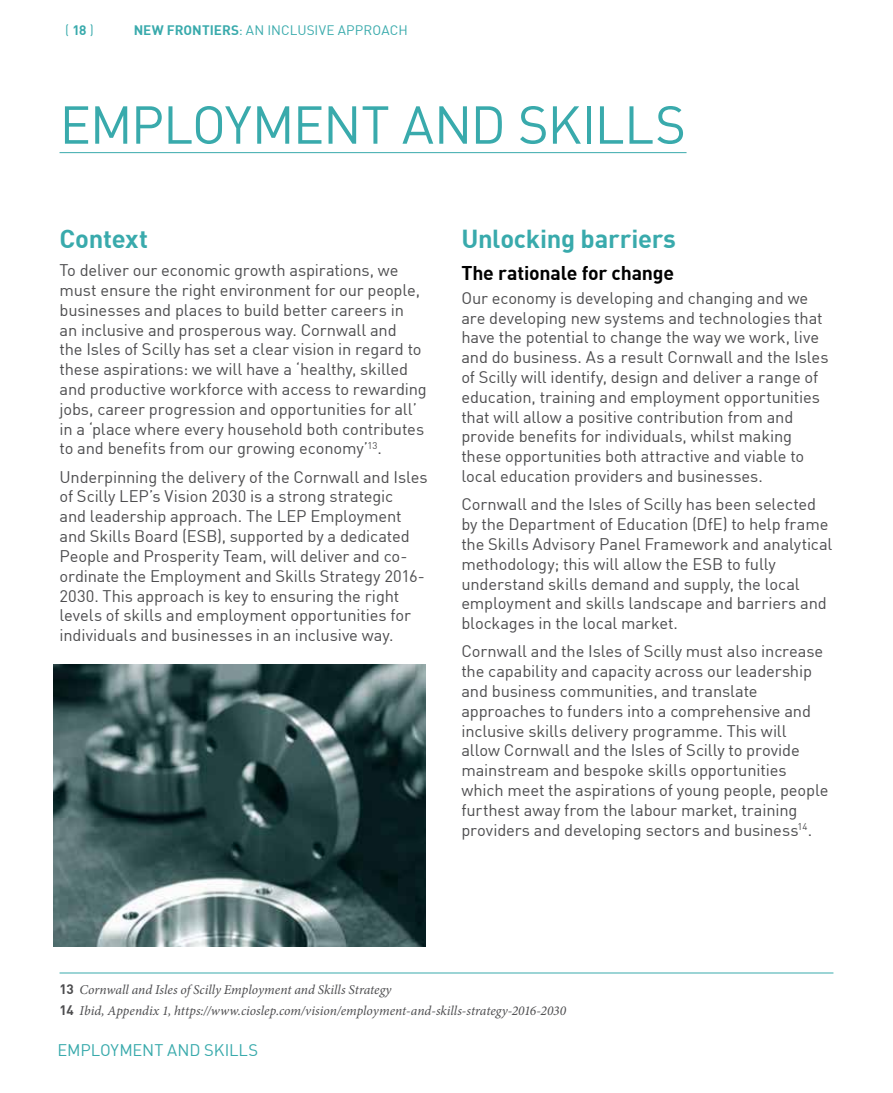
<style>
.page{position:relative;width:893px;height:1093px;background:#fff}
.page>*{position:absolute;margin:0;border:0;box-sizing:border-box;transform-origin:0 0}
.chapter_Head{font:52.5px "DIN";letter-spacing:-.025em;color:#39aaac}
.Sub_Head_1{font:700 25.5px "DIN";letter-spacing:-.01em;color:#39aaac}
.sub_head_2{font:700 19.5px "DIN";letter-spacing:-.01em;color:#000}
.body{font:16.5px/19.8px "DIN";letter-spacing:-.01em;color:#4d4d4f}
.body-2{font:16.5px "DIN";letter-spacing:-.01em;color:#39aaac}
.body-3{font:italic 13.5px "Minion Pro";color:#4d4d4f}
.body-4{font:13.5px "DIN";letter-spacing:.005em;color:#39aaac}
.s1{font-weight:700}
.s2{font-family:"DIN";font-weight:700;font-style:normal}
</style>
<div class="page">
<img style="left:53px;top:664px;width:372px;height:283px">
<hr style="left:60px;top:972px;width:773px;height:1px;background:#39aaac">
<hr style="left:60px;top:152px;width:626px;height:1px;background:#39aaac">
<p class="body-4" style="left:65px;top:22px;width:30px">( <span class="s1">18</span> )</p>
<p class="body-4" style="left:134px;top:22px;width:275px"><span class="s1">NEW FRONTIERS</span>: AN INCLUSIVE APPROACH</p>
<p class="chapter_Head" style="left:60px;top:92px;width:628px">EMPLOYMENT AND SKILLS</p>
<p class="Sub_Head_1" style="left:60px;top:222px;width:90px">Context</p>
<p class="body" style="left:60px;top:260px;width:369px">To deliver our economic growth aspirations, we must ensure the right environment for our people, businesses and places to build better careers in<br>an inclusive and prosperous way. Cornwall and<br>the Isles of Scilly has set a clear vision in regard to these aspirations: we will have a ‘healthy, skilled and productive workforce with access to rewarding jobs, career progression and opportunities for all’ in a ‘place where every household both contributes to and benefits from our growing economy’<sup>13</sup>.</p>
<p class="body" style="left:60px;top:466px;width:370px">Underpinning the delivery of the Cornwall and Isles of Scilly LEP’s Vision 2030 is a strong strategic<br>and leadership approach. The LEP Employment and Skills Board (ESB), supported by a dedicated People and Prosperity Team, will deliver and co&shy;ordinate the Employment and Skills Strategy 2016- 2030. This approach is key to ensuring the right levels of skills and employment opportunities for individuals and businesses in an inclusive way.</p>
<p class="Sub_Head_1" style="left:461px;top:222px;width:216px">Unlocking barriers</p>
<p class="sub_head_2" style="left:461px;top:260px;width:214px">The rationale for change</p>
<p class="body" style="left:461px;top:288px;width:369px">Our economy is developing and changing and we are developing new systems and technologies that have the potential to change the way we work, live and do business. As a result Cornwall and the Isles of Scilly will identify, design and deliver a range of education, training and employment opportunities that will allow a positive contribution from and provide benefits for individuals, whilst making these opportunities both attractive and viable to local education providers and businesses.</p>
<p class="body" style="left:461px;top:494px;width:373px">Cornwall and the Isles of Scilly has been selected by the Department of Education (DfE) to help frame the Skills Advisory Panel Framework and analytical methodology; this will allow the ESB to fully understand skills demand and supply, the local employment and skills landscape and barriers and blockages in the local market.</p>
<p class="body" style="left:461px;top:641px;width:369px">Cornwall and the Isles of Scilly must also increase the capability and capacity across our leadership and business communities, and translate approaches to funders into a comprehensive and inclusive skills delivery programme. This will allow Cornwall and the Isles of Scilly to provide mainstream and bespoke skills opportunities which meet the aspirations of young people, people furthest away from the labour market, training providers and developing sectors and business<sup>14</sup>.</p>
<p class="body-3" style="left:60px;top:981px;width:334px"><span class="s2">13</span> Cornwall and Isles of Scilly Employment and Skills Strategy</p>
<p class="body-3" style="left:60px;top:1001px;width:508px"><span class="s2">14</span> Ibid, Appendix 1, https://www.cioslep.com/vision/employment-and-skills-strategy-2016-2030</p>
<p class="body-2" style="left:57px;top:1040px;width:202px">EMPLOYMENT AND SKILLS</p>
</div>
